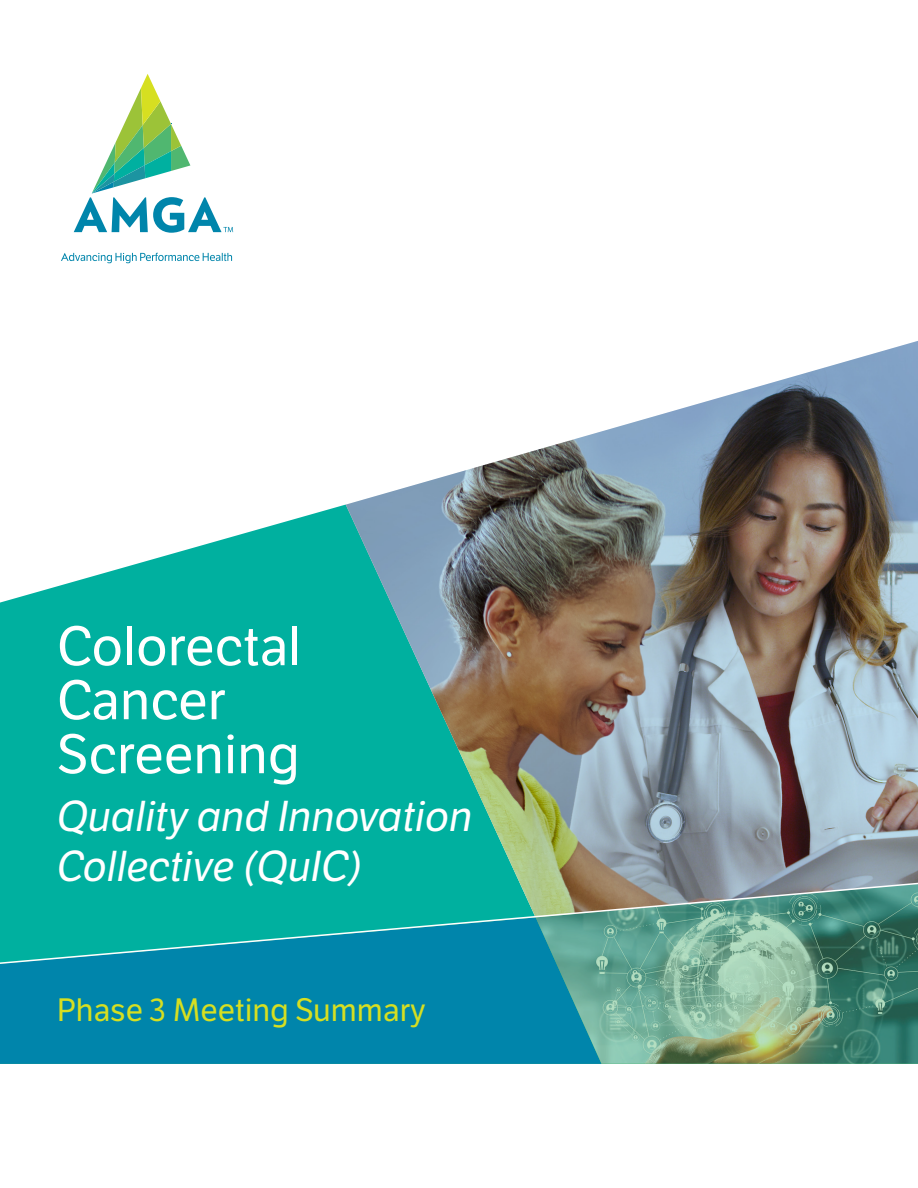
<style>
.page{position:relative;width:918px;height:1188px;background:#fff}
.page>*{position:absolute;margin:0;border:0;box-sizing:border-box;transform-origin:0 0}
.t1{font:54px "LFT Etica";color:#fff}
.t2{font:italic 42px/49.5px "LFT Etica";color:#fff}
.t3{font:31.5px "LFT Etica";color:#d6df21}
</style>
<div class="page">
<svg style="left:0;top:505px;width:346px;height:372px;background:#21baab"></svg>
<svg style="left:61px;top:74px;width:172px;height:189px"></svg>
<div style="left:0;top:966px;width:536px;height:98px;background:#0085ab"></div>
<img style="left:346px;top:341px;width:572px;height:536px">
<img style="left:536px;top:966px;width:382px;height:98px">
<svg style="left:0;top:877px;width:918px;height:89px;background:#30a099"></svg>
<p class="t1" style="left:57px;top:614px;width:246px">Colorectal</p>
<p class="t1" style="left:57px;top:668px;width:170px">Cancer</p>
<p class="t1" style="left:57px;top:722px;width:244px">Screening</p>
<p class="t2" style="left:57px;top:792px;width:417px">Quality and Innovation<br>Collective (QuIC)</p>
<p class="t3" style="left:57px;top:991px;width:370px">Phase 3 Meeting Summary</p>
</div>
